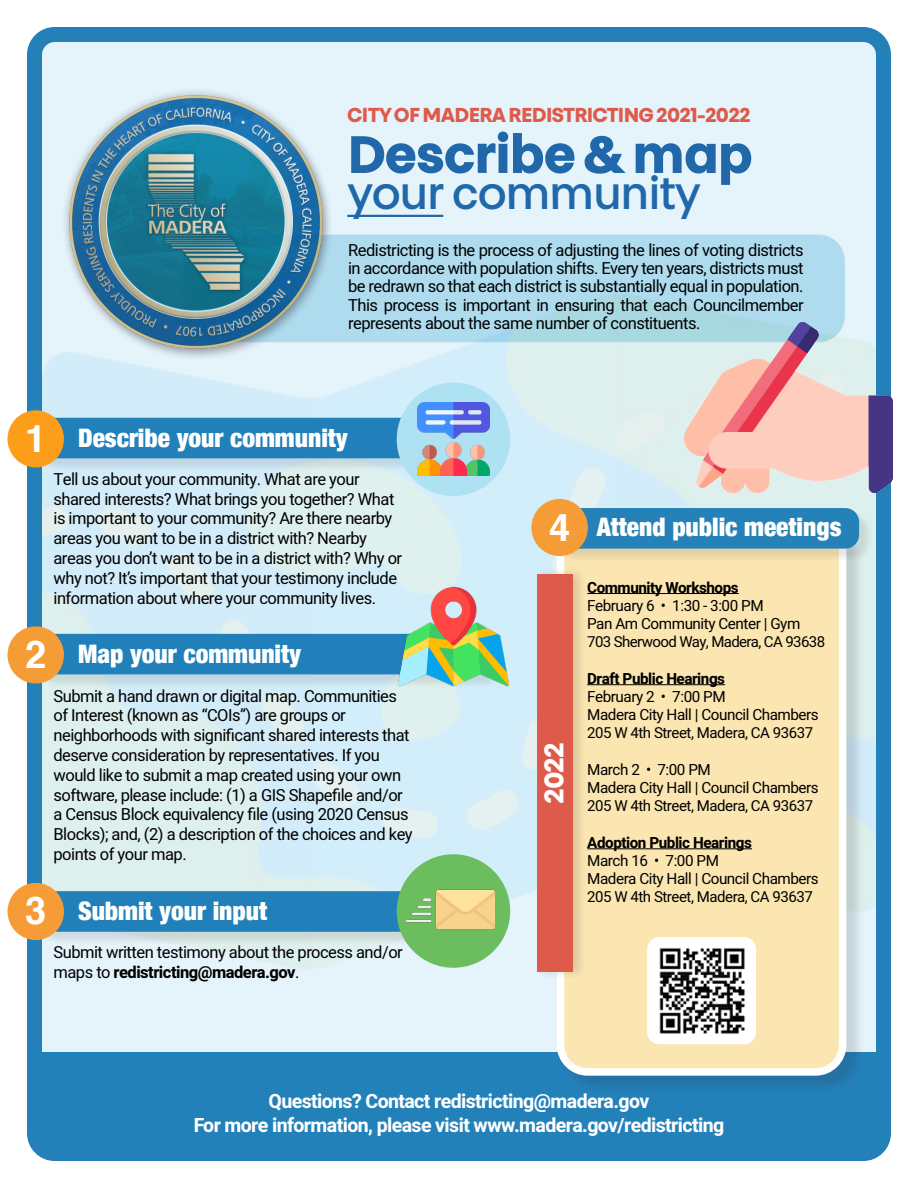
<style>
.page{position:relative;width:918px;height:1188px;background:#fff}
.page>*{position:absolute;margin:0;border:0;box-sizing:border-box;transform-origin:0 0}
.t1{font:700 52.35px "Touche";letter-spacing:-.03em;color:#2068aa}
.t2{font:500 44.25px "Touche";letter-spacing:-.03em;color:#2068aa}
.t3{font:700 38.1px "Helvetica";color:#fff}
.t4{font:700 27px "Touche";color:#fff}
.t5{font:900 condensed 25.5px "Helvetica Neue";color:#fff}
.t6{font:700 20.1px "Touche";letter-spacing:-.035em;color:#df5a4b}
.t7{font:700 19.5px "Heebo";letter-spacing:-.03em;color:#fff}
.t8{font:16.5px/19.8px "Heebo";letter-spacing:-.03em;color:#000}
.t9{font:15.3px/18.3px "Heebo";letter-spacing:-.03em;color:#000}
.t10{font:700 15.3px "Heebo";letter-spacing:-.03em;color:#000}
.t11{font:15px "Heebo";letter-spacing:-.03em;color:#000}
.s1{font-weight:700}
</style>
<div class="page">
<div style="left:36px;top:39px;width:850px;height:1037px;background:linear-gradient(to right,#d9eef5,#e5f3fb)"></div>
<div style="left:27px;top:27px;width:864px;height:1134px;border:15px solid #2480b8;border-radius:20px"></div>
<div style="left:182px;top:234px;width:664px;height:109px;background:linear-gradient(to bottom,#afdcf0,#abdae7);border-radius:27px"></div>
<div style="left:181px;top:233px;width:665px;height:111px;border:2px solid #fff;border-radius:27px"></div>
<div style="left:38px;top:420px;width:467px;height:53px;background:#231f20;opacity:.11"></div>
<div style="left:36px;top:418px;width:455px;height:40px;background:#2180ba;border-radius:14px"></div>
<div style="left:38px;top:636px;width:467px;height:53px;background:#231f20;opacity:.11"></div>
<div style="left:36px;top:634px;width:455px;height:40px;background:#2180ba;border-radius:14px"></div>
<div style="left:38px;top:893px;width:467px;height:53px;background:#231f20;opacity:.11"></div>
<div style="left:36px;top:891px;width:455px;height:41px;background:#2180ba;border-radius:14px"></div>
<div style="left:36px;top:1052px;width:849px;height:97px;background:#2381ba"></div>
<div style="left:559px;top:523px;width:306px;height:571px;background:#231f20;opacity:.15"></div>
<div style="left:561px;top:524px;width:282px;height:548px;background:#fbe5b1;border-radius:27px"></div>
<div style="left:557px;top:520px;width:289px;height:556px;border:8px solid #fff;border-radius:27px"></div>
<hr style="left:347px;top:215px;width:96px;height:2px;background:#2068aa">
<hr style="left:587px;top:593px;width:152px;height:1px;background:#000">
<hr style="left:587px;top:684px;width:138px;height:1px;background:#000">
<hr style="left:587px;top:848px;width:165px;height:1px;background:#000">
<div style="left:556px;top:510px;width:317px;height:53px;background:#231f20;opacity:.11"></div>
<div style="left:554px;top:508px;width:305px;height:41px;background:#2582b8;border-radius:14px"></div>
<div style="left:8px;top:410px;width:56px;height:57px;background:#fc9e19;border-radius:50%"></div>
<div style="left:8px;top:626px;width:56px;height:57px;background:#f69c36;border-radius:50%"></div>
<div style="left:8px;top:883px;width:56px;height:57px;background:#f69c36;border-radius:50%"></div>
<div style="left:397px;top:854px;width:113px;height:114px;background:#6bbd5d;border-radius:50%"></div>
<img style="left:406px;top:865px;width:88px;height:88px">
<div style="left:535px;top:566px;width:53px;height:414px;background:#231f20;opacity:.15"></div>
<div style="left:537px;top:575px;width:36px;height:397px;background:#de5a4b"></div>
<img style="left:398px;top:581px;width:111px;height:111px">
<div style="left:397px;top:382px;width:113px;height:114px;background:#aee1f2;border-radius:50%"></div>
<img style="left:417px;top:403px;width:73px;height:72px">
<div style="left:647px;top:937px;width:109px;height:107px;background:#fff;border-radius:12px"></div>
<img style="left:659px;top:948px;width:86px;height:86px">
<img style="left:39px;top:66px;width:313px;height:313px">
<img style="left:684px;top:303px;width:208px;height:208px">
<div style="left:531px;top:499px;width:57px;height:57px;background:#f69c36;border-radius:50%"></div>
<p class="t6" style="left:347px;top:102px;width:405px">CITY OF MADERA REDISTRICTING 2021-2022</p>
<p class="t1" style="left:347px;top:122px;width:407px">Describe &amp; map</p>
<p class="t2" style="left:347px;top:166px;width:355px">your community</p>
<p class="t8" style="left:348px;top:242px;width:457px;line-height:18px;text-align:justify">Redistricting is the process of adjusting the lines of voting districts in accordance with population shifts. Every ten years, districts must be redrawn so that each district is substantially equal in population.<br>This process is important in ensuring that each Councilmember represents about the same number of constituents.</p>
<p class="t3" style="left:25px;top:408px;width:23px">1</p>
<p class="t5" style="left:78px;top:417px;width:271px">Describe your community</p>
<p class="t8" style="left:54px;top:469px;width:350px">Tell us about your community. What are your shared interests? What brings you together? What is important to your community? Are there nearby areas you want to be in a district with? Nearby areas you don’t want to be in a district with? Why or why not? It’s important that your testimony include information about where your community lives.</p>
<p class="t3" style="left:25px;top:624px;width:23px">2</p>
<p class="t5" style="left:78px;top:633px;width:225px">Map your community</p>
<p class="t8" style="left:54px;top:686px;width:361px">Submit a hand drawn or digital map. Communities of Interest (known as “COIs”) are groups or neighborhoods with significant shared interests that deserve consideration by representatives. If you would like to submit a map created using your own software, please include: (1) a GIS Shapefile and/or a Census Block equivalency file (using 2020 Census Blocks); and, (2) a description of the choices and key points of your map.</p>
<p class="t3" style="left:25px;top:880px;width:23px">3</p>
<p class="t5" style="left:78px;top:889px;width:191px">Submit your input</p>
<p class="t3" style="left:549px;top:496px;width:23px">4</p>
<p class="t5" style="left:597px;top:506px;width:246px">Attend public meetings</p>
<p class="t4" style="left:537px;top:804px;width:63px;rotate:-90deg">2022</p>
<p class="t10" style="left:587px;top:577px;width:153px">Community Workshops</p>
<p class="t9" style="left:587px;top:597px;width:215px">February 6 • 1:30 - 3:00 PM<br>Pan Am Community Center | Gym</p>
<p class="t11" style="left:587px;top:632px;width:239px">703 Sherwood Way, Madera, CA 93638</p>
<p class="t9" style="left:587px;top:669px;width:233px"><span class="s1">Draft Public Hearings<br></span>February 2 • 7:00 PM<br>Madera City Hall | Council Chambers</p>
<p class="t11" style="left:587px;top:723px;width:227px">205 W 4th Street, Madera, CA 93637</p>
<p class="t9" style="left:587px;top:760px;width:233px">March 2 • 7:00 PM<br>Madera City Hall | Council Chambers</p>
<p class="t11" style="left:587px;top:795px;width:227px">205 W 4th Street, Madera, CA 93637</p>
<p class="t9" style="left:587px;top:833px;width:233px"><span class="s1">Adoption Public Hearings<br></span>March 16 • 7:00 PM<br>Madera City Hall | Council Chambers</p>
<p class="t11" style="left:587px;top:886px;width:227px">205 W 4th Street, Madera, CA 93637</p>
<p class="t8" style="left:54px;top:942px;width:351px">Submit written testimony about the process and/or maps to <span class="s1">redistricting@madera.gov</span>.</p>
<p class="t7" style="left:268px;top:1088px;width:382px">Questions? Contact redistricting@madera.gov</p>
<p class="t7" style="left:194px;top:1111px;width:532px">For more information, please visit www.madera.gov/redistricting</p>
</div>
